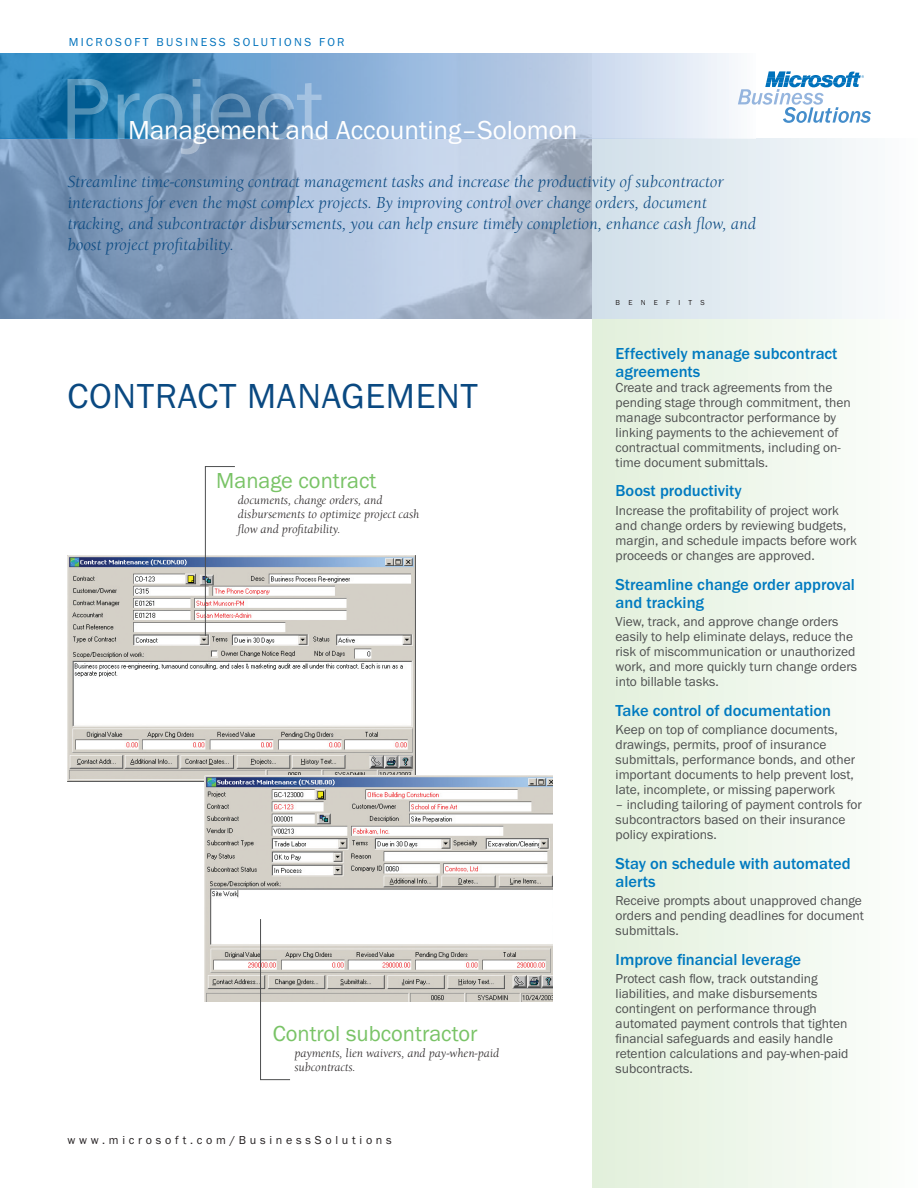
<style>
.page{position:relative;width:918px;height:1188px;background:#fff}
.page>*{position:absolute;margin:0;border:0;box-sizing:border-box;transform-origin:0 0}
.t1{font:90px "Franklin Got T";letter-spacing:.005em;color:#fff}
.t2{font:36px "Franklin Got T";letter-spacing:.02em;color:#0a4981}
.t3{font:27px "Franklin Got T";color:#fff}
.t4{font:22.5px "Franklin Got T";color:#79c366}
.t5{font:italic 16.5px/21px "Berkeley Old ITC";color:#0a4981}
.t6{font:500 16.5px/18px "Franklin Got T";color:#007ac0}
.t7{font:13.5px/15px "Franklin Got T";color:#4e4f50}
.t8{font:italic 12px/14.4px "Berkeley Old ITC";color:#231f20}
.t9{font:12px "Franklin Got T";letter-spacing:.31em;color:#231f20}
.t10{font:12px "Franklin Got T";letter-spacing:.2em;color:#0072bc}
.t11{font:7.5px "Franklin Got T";letter-spacing:1.1em;color:#231f20}
</style>
<div class="page">
<div style="left:592px;top:139px;width:326px;height:1049px;background:linear-gradient(to right,#e1efdb,#fcfefd)"></div>
<svg style="left:0;top:139px;width:918px;height:180px;background:#b5c5d8"></svg>
<img style="left:67px;top:555px;width:348px;height:227px">
<img style="left:204px;top:775px;width:349px;height:227px">
<svg style="left:0;top:54px;width:750px;height:85px;background:#81acd1"></svg>
<svg style="left:738px;top:71px;width:133px;height:52px"></svg>
<svg style="left:205px;top:466px;width:30px;height:170px"></svg>
<svg style="left:260px;top:919px;width:30px;height:161px"></svg>
<p class="t10" style="left:69px;top:35px;width:277px">MICROSOFT BUSINESS SOLUTIONS FOR</p>
<h1 class="t1" style="left:60px;top:59px;width:266px">Project</h1>
<h3 class="t3" style="left:128px;top:115px;width:451px">Management and Accounting–Solomon</h3>
<p class="t5" style="left:68px;top:171px;width:690px">Streamline time-consuming contract management tasks and increase the productivity of subcontractor interactions for even the most complex projects. By improving control over change orders, document tracking, and subcontractor disbursements, you can help ensure timely completion, enhance cash flow, and boost project profitability.</p>
<h2 class="t2" style="left:68px;top:376px;width:412px">CONTRACT MANAGEMENT</h2>
<h3 class="t4" style="left:216px;top:468px;width:162px">Manage contract</h3>
<p class="t8" style="left:238px;top:493px;width:183px">documents, change orders, and disbursements to optimize project cash flow and profitability.</p>
<h3 class="t4" style="left:273px;top:1021px;width:206px">Control subcontractor</h3>
<p class="t8" style="left:294px;top:1045px;width:206px">payments, lien waivers, and pay-when-paid subcontracts.</p>
<p class="t9" style="left:68px;top:1133px;width:326px">www.microsoft.com/BusinessSolutions</p>
<p class="t11" style="left:616px;top:299px;width:91px">BENEFITS</p>
<p class="t6" style="left:616px;top:344px;width:224px">Effectively manage subcontract agreements</p>
<p class="t7" style="left:616px;top:379px;width:237px">Create and track agreements from the pending stage through commitment, then manage subcontractor performance by linking payments to the achievement of contractual commitments, including on&shy;time document submittals.</p>
<p class="t6" style="left:616px;top:482px;width:128px">Boost productivity</p>
<p class="t7" style="left:616px;top:503px;width:243px">Increase the profitability of project work and change orders by reviewing budgets, margin, and schedule impacts before work proceeds or changes are approved.</p>
<p class="t6" style="left:616px;top:575px;width:241px">Streamline change order approval and tracking</p>
<p class="t7" style="left:616px;top:614px;width:243px">View, track, and approve change orders easily to help eliminate delays, reduce the risk of miscommunication or unauthorized work, and more quickly turn change orders into billable tasks.</p>
<p class="t6" style="left:616px;top:701px;width:217px">Take control of documentation</p>
<p class="t7" style="left:616px;top:722px;width:241px">Keep on top of compliance documents, drawings, permits, proof of insurance submittals, performance bonds, and other important documents to help prevent lost, late, incomplete, or missing paperwork</p>
<p class="t7" style="left:616px;top:797px;width:248px">– including tailoring of payment controls for subcontractors based on their insurance policy expirations.</p>
<p class="t6" style="left:616px;top:854px;width:237px">Stay on schedule with automated alerts</p>
<p class="t7" style="left:616px;top:893px;width:250px">Receive prompts about unapproved change orders and pending deadlines for document submittals.</p>
<p class="t6" style="left:616px;top:950px;width:187px">Improve financial leverage</p>
<p class="t7" style="left:616px;top:971px;width:234px">Protect cash flow, track outstanding liabilities, and make disbursements contingent on performance through automated payment controls that tighten financial safeguards and easily handle retention calculations and pay-when-paid subcontracts.</p>
</div>
